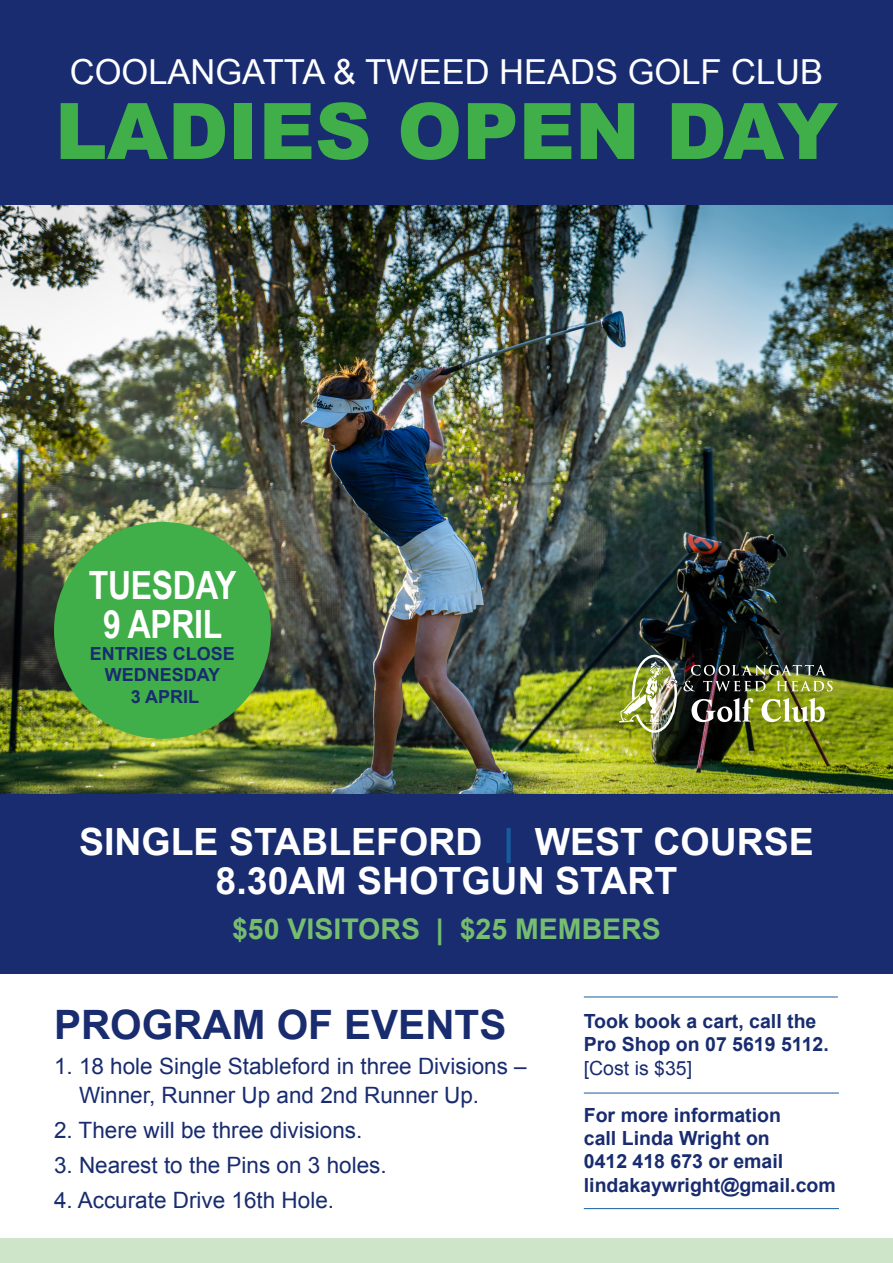
<style>
.page{position:relative;width:893px;height:1263px;background:#fff}
.page>*{position:absolute;margin:0;border:0;box-sizing:border-box;transform-origin:0 0}
.t1{font:900 78px "Arial";color:#40ae49}
.t2{font:700 40.5px "Arial";color:#182c6f}
.t3{font:700 39px/39px "Arial Narrow";letter-spacing:-.01em;color:#fff;text-align:center}
.t4{font:700 37.5px/39px "Arial";color:#fff;text-align:center}
.t5{font:34.5px "Arial";color:#fff}
.t6{font:700 28.5px "Arial";color:#76bd6f}
.t7{font:22.5px/28.8px "Arial";color:#182c6f}
.t8{font:700 19.5px/23.4px "Arial";color:#182c6f}
.t9{font:700 18px/21.6px "Arial";color:#182c6f;text-align:center}
.s1{color:#175d9e}
.s2{font-weight:400}
</style>
<div class="page">
<div style="left:0;top:1238px;width:893px;height:25px;background:#cfe5c9"></div>
<img style="left:0;top:204px;width:893px;height:590px">
<img style="left:683px;top:665px;width:150px;height:26px">
<svg style="left:691px;top:698px;width:62px;height:24px"></svg>
<svg style="left:761px;top:698px;width:64px;height:24px"></svg>
<img style="left:619px;top:655px;width:58px;height:78px">
<div style="left:0;top:0;width:893px;height:204px;background:#182c6f"></div>
<div style="left:0;top:794px;width:893px;height:179px;background:#182c6f"></div>
<div style="left:54px;top:522px;width:217px;height:217px;background:#40ae49;border-radius:50%"></div>
<hr style="left:584px;top:996px;width:254px;height:1px;background:#175d9e">
<hr style="left:584px;top:1093px;width:255px;height:1px;background:#175d9e">
<hr style="left:584px;top:1208px;width:255px;height:1px;background:#175d9e">
<p class="t5" style="left:70px;top:49px;width:755px">COOLANGATTA &amp; TWEED HEADS GOLF CLUB</p>
<p class="t1" style="left:55px;top:74px;width:785px">LADIES OPEN DAY</p>
<p class="t3" style="left:89px;top:564px;width:149px">TUESDAY<br>9 APRIL</p>
<p class="t9" style="left:90px;top:643px;width:147px">ENTRIES CLOSE<br>WEDNESDAY<br>3 APRIL</p>
<p class="t4" style="left:79px;top:824px;width:736px">SINGLE STABLEFORD <span class="s1">|</span> WEST COURSE<br>8.30AM SHOTGUN START</p>
<p class="t6" style="left:232px;top:910px;width:430px">$50 VISITORS | $25 MEMBERS</p>
<p class="t2" style="left:54px;top:998px;width:454px">PROGRAM OF EVENTS</p>
<p class="t7" style="left:79px;top:1052px;width:449px;text-indent:-25px">1. 18 hole Single Stableford in three Divisions –<br>Winner, Runner Up and 2nd Runner Up.</p>
<p class="t7" style="left:54px;top:1116px;width:310px">2. There will be three divisions.</p>
<p class="t7" style="left:54px;top:1151px;width:334px">3. Nearest to the Pins on 3 holes.</p>
<p class="t7" style="left:54px;top:1186px;width:282px">4. Accurate Drive 16th Hole.</p>
<p class="t8" style="left:584px;top:1010px;width:246px">Took book a cart, call the<br>Pro Shop on 07 5619 5112. <span class="s2">[Cost is $35]</span></p>
<p class="t8" style="left:584px;top:1104px;width:253px">For more information<br>call Linda Wright on<br>0412 418 673 or email lindakaywright@gmail.com</p>
</div>
